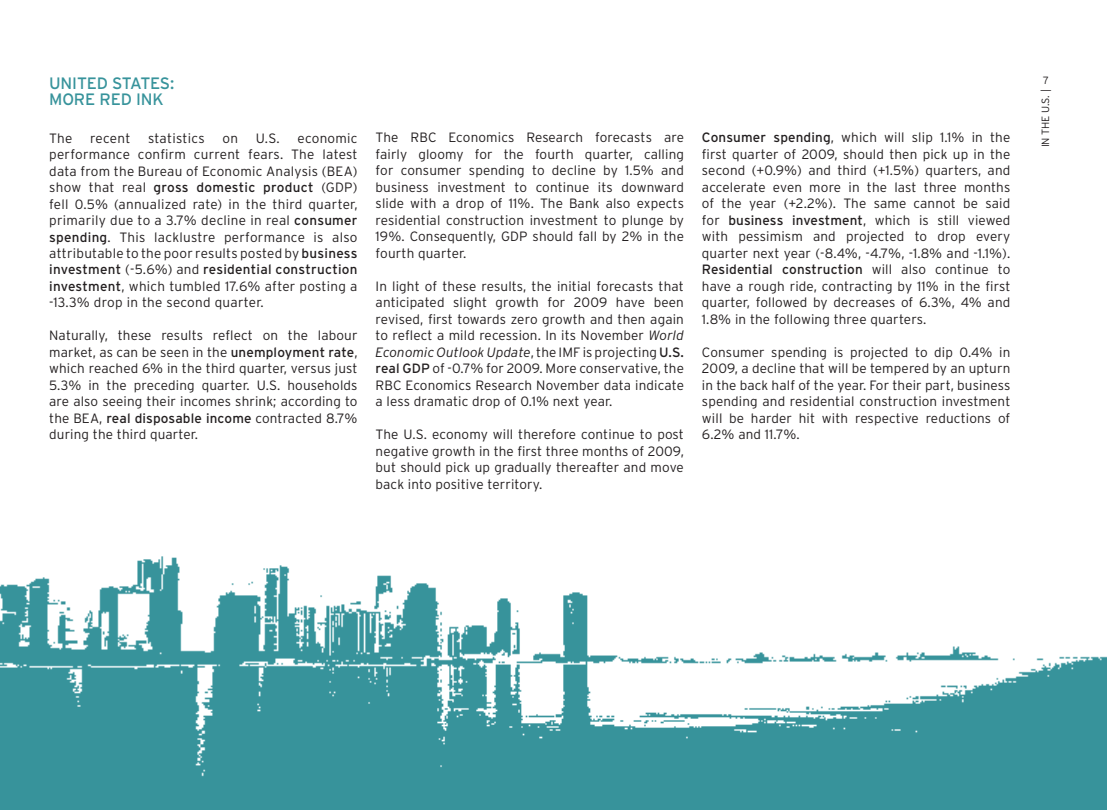
<style>
.page{position:relative;width:1107px;height:810px;background:#fff}
.page>*{position:absolute;margin:0;border:0;box-sizing:border-box;transform-origin:0 0}
.t1{font:16.5px/16.5px "Interstate";letter-spacing:-.01em;color:#37939b}
.t2{font:300 13.5px/16.5px "Interstate";letter-spacing:.01em;color:#231f20;text-align:justify}
.t3{font:300 10.5px "Interstate";color:#231f20}
.s1{font-weight:400}
.s2{font-style:italic}
</style>
<div class="page">
<img style="left:0;top:556px;width:1107px;height:254px">
<p class="t1" style="left:49px;top:75px;width:74px">United State</p>
<p class="t1" style="left:49px;top:75px;width:127px;text-indent:111px">s:<br>More red ink</p>
<p class="t2" style="left:49px;top:129px;width:25px">The</p>
<p class="t2" style="left:90px;top:129px;width:42px">recent</p>
<p class="t2" style="left:148px;top:129px;width:58px">statistics</p>
<p class="t2" style="left:222px;top:129px;width:17px">on</p>
<p class="t2" style="left:256px;top:129px;width:25px">U.S.</p>
<p class="t2" style="left:49px;top:129px;width:310px;text-indent:248px">economic performance confirm current fears. The latest data from the Bureau of Economic Analysis (BEA) show that real <span class="s1">gross domestic product</span> (GDP) fell 0.5% (annualized rate) in the third quarter, primarily due to a 3.7% decline in real <span class="s1">consumer spending</span>. This lacklustre performance is also attributable to the poor results posted by <span class="s1">business investment</span> (-5.6%) and <span class="s1">residential construction investment</span>, which tumbled 17.6% after posting a -13.3% drop in the second quarter.</p>
<p class="t2" style="left:49px;top:327px;width:310px">Naturally, these results reflect on the labour market, as can be seen in the <span class="s1">unemployment rate</span>, which reached 6% in the third quarter, versus just 5.3% in the preceding quarter. U.S. households are also seeing their incomes shrink; according to the BEA, <span class="s1">real disposable income</span> contracted 8.7% during the third quarter.</p>
<p class="t2" style="left:376px;top:129px;width:310px">The R BC Economics Research forecasts are fairly gloomy for the fourth quarter, calling for consumer spending to decline by 1.5% and business investment to continue its downward slide with a drop of 11%. The Bank also expects residential construction investment to plunge by 19%. Consequently, GDP should fall by 2% in the fourth quarter.</p>
<p class="t2" style="left:376px;top:278px;width:310px">I n light of these results, the initial forecasts that anticipated slight growth for 2009 have been revised, first towards zero growth and then again to reflect a mild recession. I n its N ovember <span class="s2">World Economic Outlook Update</span>, the I MF is projecting <span class="s1">U.S. real GDP</span> of -0.7% for 2009. More conservative, the R BC Economics Research November data indicate a less dramatic drop of 0.1% next year.</p>
<p class="t2" style="left:376px;top:426px;width:310px">The U.S. economy will therefore continue to post negative growth in the first three months of 2009, but should pick up gradually thereafter and move back into positive territory.</p>
<p class="t2" style="left:702px;top:129px;width:310px"><span class="s1">Consumer spending</span>, which will slip 1.1% in the first quarter of 2009, should then pick up in the second (+0.9%) and third (+1.5%) quarters, and accelerate even more in the last three months of the year (+2.2%). The same cannot be said for <span class="s1">business investment</span>, which is still viewed with pessimism and projected to drop every quarter next year (-8.4%, -4.7%, -1.8% and -1.1%).<br><span class="s1">Residential construction</span> will also continue to have a rough ride, contracting by 11% in the first quarter, followed by decreases of 6.3%, 4% and 1.8% in the following three quarters.</p>
<p class="t2" style="left:702px;top:344px;width:310px">Consumer spending is projected to dip 0.4% in 2009, a decline that will be tempered by an upturn in the back half of the year. For their part, business spending and residential construction investment will be harder hit with respective reductions of 6.2% and 11.7%.</p>
<p class="t3" style="left:1043px;top:74px;width:7px">7</p>
<p class="t3" style="left:1040px;top:147px;width:60px;rotate:-90deg">in the U.S. |</p>
</div>
